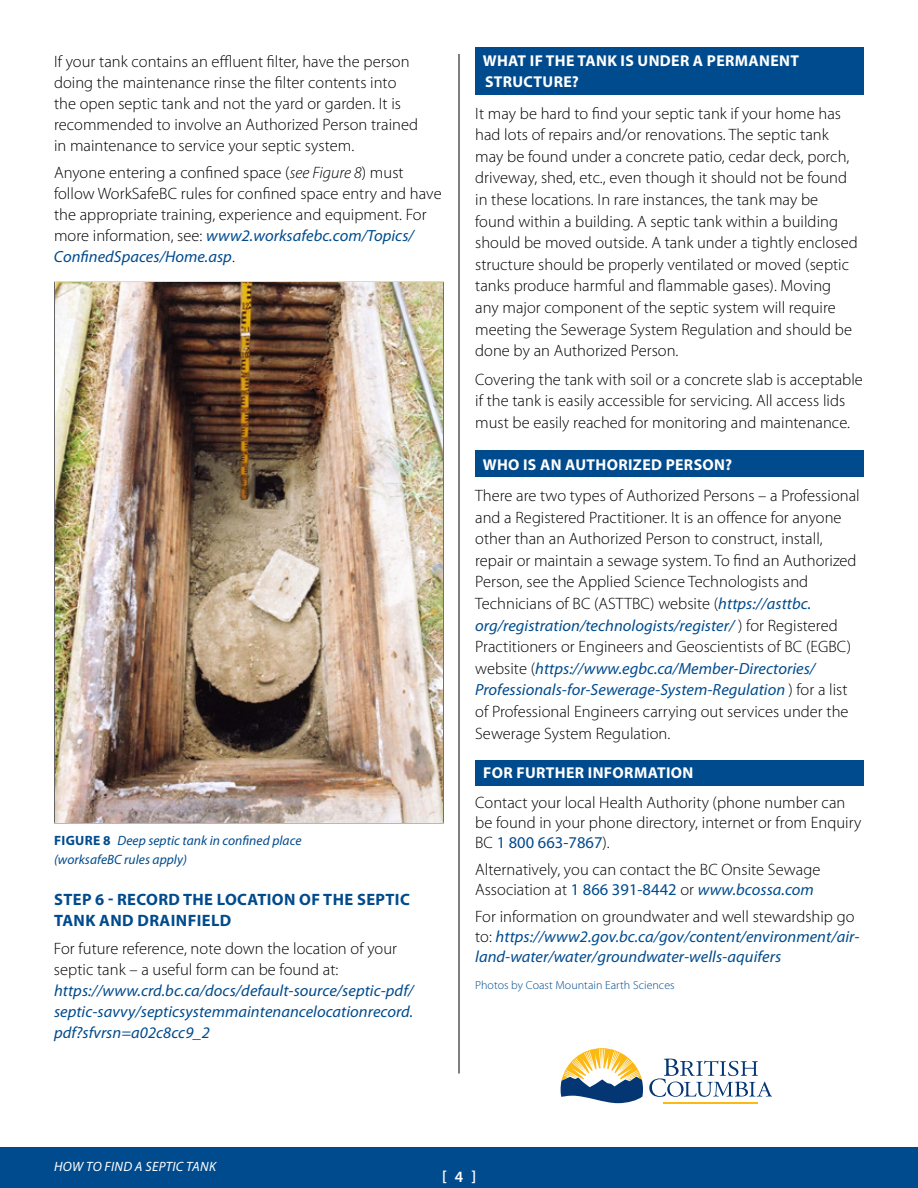
<style>
.page{position:relative;width:918px;height:1188px;background:#fff}
.page>*{position:absolute;margin:0;border:0;box-sizing:border-box;transform-origin:0 0}
.t1{font:300 16.5px/21.6px "Myriad Pro";letter-spacing:.005em;color:#000}
.t2{font:700 16.5px/21px "Myriad Pro";letter-spacing:.025em;color:#004b8d}
.t3{font:italic 16.2px/21px "Myriad Pro";letter-spacing:.005em;color:#004b8d}
.t4{font:700 15.75px/21.6px "Myriad Pro";letter-spacing:.025em;color:#fff}
.t5{font:600 15.75px "Myriad Pro";color:#fff}
.t6{font:italic 13.5px "Myriad Pro";letter-spacing:.005em;color:#004b8d}
.t7{font:italic 13.5px "Myriad Pro";letter-spacing:.025em;color:#fff}
.t8{font:300 11.7px "Myriad Pro";letter-spacing:.005em;color:#004b8d}
.s1{font-style:italic}
.s2{font-weight:300;font-style:normal;font-size:16.5px;color:#000}
.s3{font-weight:700;font-style:normal}
.s4{font-weight:400;font-style:italic;font-size:16.2px;color:#004b8d}
.s5{font-weight:400;color:#004b8d}
</style>
<div class="page">
<div style="left:0;top:1148px;width:918px;height:40px;background:#004b8d"></div>
<hr style="left:459px;top:54px;width:1px;height:1020px;background:#000">
<hr style="left:54px;top:282px;width:390px;height:1px;background:#636466">
<hr style="left:54px;top:283px;width:1px;height:539px;background:#636466">
<hr style="left:443px;top:283px;width:1px;height:539px;background:#636466">
<hr style="left:54px;top:822px;width:390px;height:1px;background:#636466">
<img style="left:55px;top:283px;width:388px;height:539px">
<div style="left:475px;top:47px;width:389px;height:48px;background:#004b8d"></div>
<div style="left:475px;top:451px;width:389px;height:26px;background:#004b8d"></div>
<div style="left:475px;top:760px;width:389px;height:26px;background:#004b8d"></div>
<hr style="left:664px;top:1103px;width:94px;height:1px;background:#fdb913">
<svg style="left:649px;top:1059px;width:123px;height:38px"></svg>
<svg style="left:561px;top:1048px;width:82px;height:55px"></svg>
<p class="t1" style="left:54px;top:51px;width:366px;line-height:21px">If your tank contains an effluent filter, have the person doing the maintenance rinse the filter contents into the open septic tank and not the yard or garden. It is recommended to involve an Authorized Person trained in maintenance to service your septic system.</p>
<p class="t1" style="left:54px;top:163px;width:389px;line-height:21px">Anyone entering a confined space (<span class="s1">see Figure 8</span>) must follow WorkSafeBC rules for confined space entry and have the appropriate training, experience and equipment. For</p>
<p class="t3" style="left:54px;top:226px;width:361px"><span class="s2">more information, see:</span> www2.worksafebc.com/Topics/<br>ConfinedSpaces/Home.asp<span class="s2">.</span></p>
<p class="t6" style="left:54px;top:833px;width:249px"><span class="s3">FIGURE 8</span> Deep septic tank in confined place</p>
<p class="t2" style="left:54px;top:890px;width:357px">STEP 6 - RECORD THE LOCATION OF THE SEPTIC<br>TANK AND DRAINFIELD</p>
<p class="t1" style="left:54px;top:938px;width:345px;line-height:21px">For future reference, note down the location of your septic tank – a useful form can be found at:</p>
<p class="t3" style="left:54px;top:981px;width:361px;text-align:justify">https://www.crd.bc.ca/docs/default-source/septic-pdf/ septic-savvy/septicsystemmaintenancelocationrecord. pdf?sfvrsn=a02c8cc9_2</p>
<p class="t4" style="left:483px;top:50px;width:318px">WHAT IF THE TANK IS UNDER A PERMANENT<br>STRUCTURE?</p>
<p class="t1" style="left:475px;top:102px;width:384px">It may be hard to find your septic tank if your home has had lots of repairs and/or renovations. The septic tank may be found under a concrete patio, cedar deck, porch, driveway, shed, etc., even though it should not be found in these locations. In rare instances, the tank may be found within a building. A septic tank within a building should be moved outside. A tank under a tightly enclosed structure should be properly ventilated or moved (septic tanks produce harmful and flammable gases). Moving any major component of the septic system will require meeting the Sewerage System Regulation and should be done by an Authorized Person.</p>
<p class="t1" style="left:475px;top:369px;width:389px">Covering the tank with soil or a concrete slab is acceptable if the tank is easily accessible for servicing. All access lids must be easily reached for monitoring and maintenance.</p>
<p class="t4" style="left:483px;top:454px;width:251px">WHO IS AN AUTHORIZED PERSON?</p>
<p class="t1" style="left:475px;top:485px;width:386px">There are two types of Authorized Persons – a Professional and a Registered Practitioner. It is an offence for anyone other than an Authorized Person to construct, install, repair or maintain a sewage system. To find an Authorized Person, see the Applied Science Technologists and Technicians of BC (ASTTBC) website (<span class="s4">https://asttbc.</span></p>
<p class="t3" style="left:475px;top:615px;width:364px">org/registration/technologists/register/ <span class="s2">) for Registered</span></p>
<p class="t1" style="left:475px;top:636px;width:377px">Practitioners or Engineers and Geoscientists of BC (EGBC)</p>
<p class="t3" style="left:475px;top:658px;width:374px;line-height:21.6px"><span class="s2">website (</span>https://www.egbc.ca/Member-Directories/<br>Professionals-for-Sewerage-System-Regulation <span class="s2">) for a list</span></p>
<p class="t1" style="left:475px;top:701px;width:375px">of Professional Engineers carrying out services under the<br>Sewerage System Regulation.</p>
<p class="t4" style="left:483px;top:763px;width:212px">FOR FURTHER INFORMATION</p>
<p class="t1" style="left:475px;top:793px;width:388px;line-height:20.1px">Contact your local Health Authority (phone number can be found in your phone directory, internet or from Enquiry<br>BC <span class="s5">1 800 663-7867</span>).</p>
<p class="t1" style="left:475px;top:860px;width:347px;line-height:20.1px">Alternatively, you can contact the BC Onsite Sewage<br>Association at <span class="s5">1 866 391-8442</span> or <span class="s4">www.bcossa.com</span></p>
<p class="t1" style="left:475px;top:906px;width:381px">For information on groundwater and well stewardship go</p>
<p class="t3" style="left:475px;top:927px;width:386px;line-height:20.1px"><span class="s2">to:</span> https://www2.gov.bc.ca/gov/content/environment/air&shy;land-water/water/groundwater-wells-aquifers</p>
<p class="t8" style="left:475px;top:979px;width:201px">Photos by Coast Mountain Earth Sciences</p>
<p class="t7" style="left:54px;top:1159px;width:163px">HOW TO FIND A SEPTIC TANK</p>
<p class="t5" style="left:442px;top:1168px;width:36px">[4]</p>
</div>
